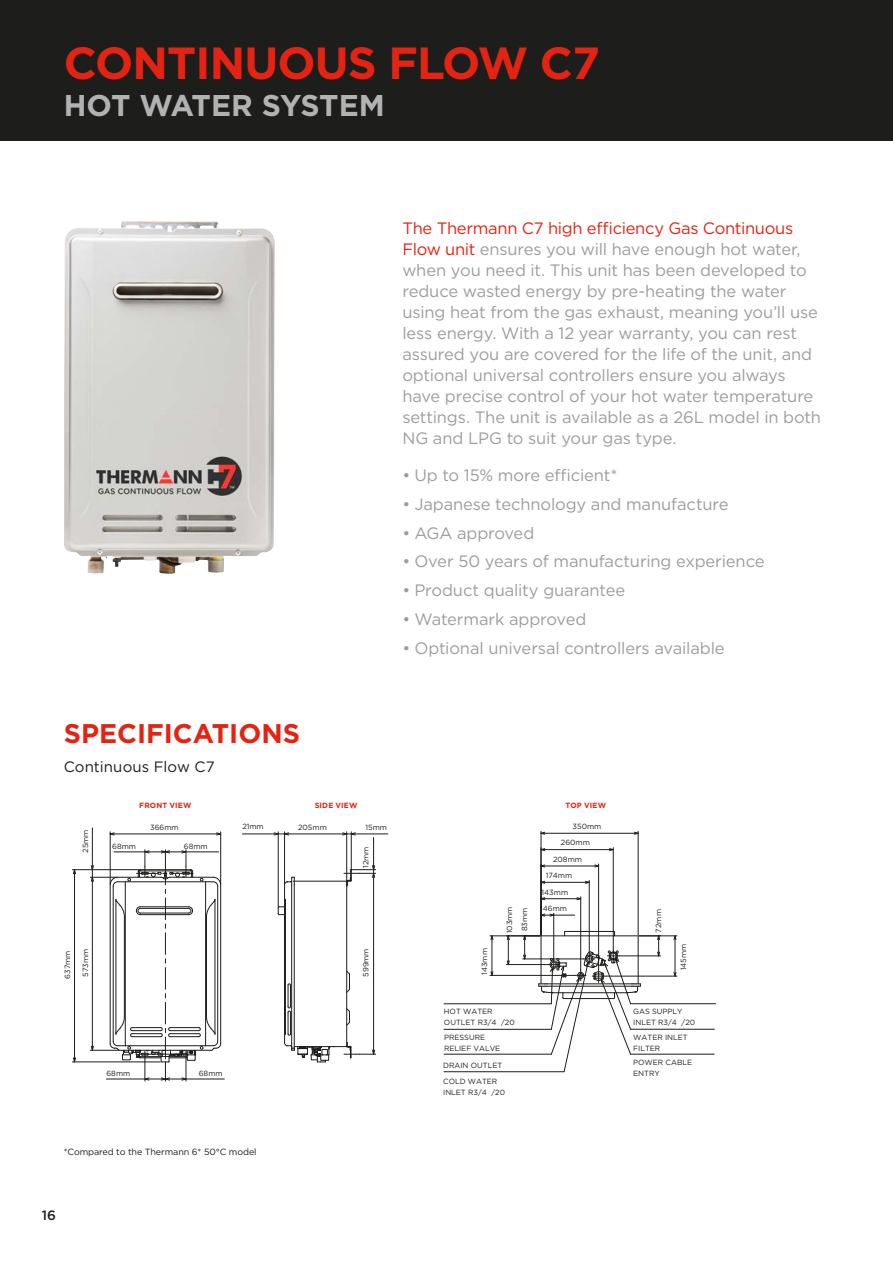
<style>
.page{position:relative;width:893px;height:1263px;background:#fff}
.page>*{position:absolute;margin:0;border:0;box-sizing:border-box;transform-origin:0 0}
.L2_Sub_head{font:700 45px "Gotham";letter-spacing:-.02em;color:#e42313}
.L2_Sub_head-2{font:700 30px "Gotham";letter-spacing:-.015em;color:#b3b2b2}
.L2_Sub_head-3{font:700 27px "Gotham";color:#e42313}
.X3{font:16.5px/21px "Gotham";letter-spacing:-.01em;color:#9d9d9c}
.L3_Body_breakout{font:16.5px "Gotham";letter-spacing:-.01em;color:#9d9d9c}
.L3_Body_breakout-2{font:15px "Gotham";letter-spacing:.005em;color:#1d1d1b}
.t1{font:500 13.5px "Gotham";color:#1d1d1b}
.t2{font:9px "Gotham";letter-spacing:-.01em;color:#1d1d1b}
.t3{font:7.5px/11.1px "Gotham";color:#1d1d1b}
.L3_Body_breakout-3{font:700 7.5px "Gotham";letter-spacing:.02em;color:#e42313}
.s1{color:#e42313}
</style>
<div class="page">
<div style="left:0;top:0;width:893px;height:141px;background:#1d1d1b"></div>
<hr style="left:294px;top:885px;width:1px;height:159px;background:#1d1d1b">
<svg style="left:347px;top:970px;width:3px;height:23px"></svg>
<svg style="left:347px;top:1008px;width:3px;height:18px"></svg>
<hr style="left:293px;top:881px;width:54px;height:1px;background:#1d1d1b">
<hr style="left:294px;top:1046px;width:52px;height:1px;background:#1d1d1b">
<hr style="left:346px;top:886px;width:1px;height:160px;background:#1d1d1b">
<hr style="left:291px;top:885px;width:1px;height:159px;background:#1d1d1b">
<hr style="left:284px;top:885px;width:1px;height:158px;background:#1d1d1b">
<hr style="left:285px;top:901px;width:1px;height:131px;background:#1d1d1b">
<svg style="left:284px;top:1042px;width:51px;height:21px"></svg>
<svg style="left:284px;top:877px;width:11px;height:8px"></svg>
<svg style="left:284px;top:983px;width:7px;height:52px"></svg>
<svg style="left:278px;top:899px;width:8px;height:18px"></svg>
<hr style="left:373px;top:837px;width:1px;height:217px;background:#1d1d1b">
<svg style="left:344px;top:1042px;width:32px;height:16px"></svg>
<svg style="left:344px;top:865px;width:32px;height:22px"></svg>
<hr style="left:351px;top:832px;width:1px;height:38px;background:#1d1d1b">
<hr style="left:346px;top:832px;width:1px;height:49px;background:#1d1d1b">
<svg style="left:342px;top:832px;width:14px;height:2px"></svg>
<hr style="left:242px;top:834px;width:146px;height:1px;background:#1d1d1b">
<hr style="left:278px;top:832px;width:1px;height:75px;background:#1d1d1b">
<hr style="left:284px;top:832px;width:1px;height:52px;background:#1d1d1b">
<svg style="left:274px;top:832px;width:15px;height:3px"></svg>
<hr style="left:74px;top:870px;width:1px;height:192px;background:#1d1d1b">
<hr style="left:72px;top:1062px;width:88px;height:1px;background:#1d1d1b">
<hr style="left:72px;top:869px;width:67px;height:1px;background:#1d1d1b">
<hr style="left:92px;top:828px;width:1px;height:42px;background:#1d1d1b">
<hr style="left:110px;top:834px;width:111px;height:1px;background:#1d1d1b">
<hr style="left:110px;top:832px;width:1px;height:52px;background:#1d1d1b">
<hr style="left:220px;top:832px;width:1px;height:52px;background:#1d1d1b">
<svg style="left:110px;top:832px;width:5px;height:3px"></svg>
<hr style="left:106px;top:1079px;width:118px;height:1px;background:#1d1d1b">
<svg style="left:90px;top:850px;width:131px;height:231px"></svg>
<hr style="left:492px;top:936px;width:1px;height:39px;background:#1d1d1b">
<hr style="left:490px;top:975px;width:85px;height:1px;background:#1d1d1b">
<hr style="left:490px;top:935px;width:50px;height:1px;background:#1d1d1b">
<svg style="left:490px;top:971px;width:3px;height:5px"></svg>
<svg style="left:490px;top:935px;width:3px;height:5px"></svg>
<hr style="left:506px;top:964px;width:42px;height:1px;background:#1d1d1b">
<svg style="left:507px;top:935px;width:3px;height:30px"></svg>
<hr style="left:675px;top:936px;width:1px;height:40px;background:#1d1d1b">
<hr style="left:639px;top:935px;width:38px;height:1px;background:#1d1d1b">
<hr style="left:605px;top:976px;width:72px;height:1px;background:#1d1d1b">
<svg style="left:673px;top:935px;width:4px;height:5px"></svg>
<svg style="left:673px;top:972px;width:4px;height:5px"></svg>
<hr style="left:541px;top:833px;width:97px;height:1px;background:#1d1d1b">
<hr style="left:541px;top:831px;width:1px;height:104px;background:#1d1d1b">
<hr style="left:638px;top:831px;width:1px;height:104px;background:#1d1d1b">
<svg style="left:540px;top:832px;width:5px;height:3px"></svg>
<svg style="left:634px;top:832px;width:5px;height:3px"></svg>
<hr style="left:541px;top:849px;width:72px;height:1px;background:#1d1d1b">
<hr style="left:613px;top:848px;width:1px;height:102px;background:#1d1d1b">
<svg style="left:540px;top:848px;width:5px;height:3px"></svg>
<svg style="left:609px;top:848px;width:5px;height:3px"></svg>
<hr style="left:541px;top:866px;width:58px;height:1px;background:#1d1d1b">
<hr style="left:598px;top:864px;width:1px;height:106px;background:#1d1d1b">
<hr style="left:541px;top:882px;width:48px;height:1px;background:#1d1d1b">
<hr style="left:589px;top:880px;width:1px;height:73px;background:#1d1d1b">
<svg style="left:585px;top:881px;width:5px;height:3px"></svg>
<hr style="left:541px;top:898px;width:40px;height:1px;background:#1d1d1b">
<hr style="left:580px;top:897px;width:1px;height:73px;background:#1d1d1b">
<svg style="left:576px;top:897px;width:5px;height:3px"></svg>
<hr style="left:631px;top:1054px;width:83px;height:1px;background:#1d1d1b">
<hr style="left:444px;top:1054px;width:107px;height:1px;background:#1d1d1b">
<hr style="left:444px;top:1071px;width:120px;height:1px;background:#1d1d1b">
<hr style="left:444px;top:1029px;width:107px;height:1px;background:#1d1d1b">
<hr style="left:444px;top:1003px;width:107px;height:1px;background:#1d1d1b">
<hr style="left:631px;top:1003px;width:84px;height:1px;background:#1d1d1b">
<svg style="left:523px;top:913px;width:138px;height:159px"></svg>
<hr style="left:631px;top:1029px;width:83px;height:1px;background:#1d1d1b">
<img style="left:64px;top:221px;width:211px;height:353px">
<p class="L2_Sub_head" style="left:64px;top:33px;width:538px">CONTINUOUS FLOW C7</p>
<p class="L2_Sub_head-2" style="left:64px;top:86px;width:323px">HOT WATER SYSTEM</p>
<p class="X3" style="left:402px;top:217px;width:420px"><span class="s1">The Thermann C7 high efficiency Gas Continuous Flow unit</span> ensures you will have enough hot water, when you need it. This unit has been developed to reduce wasted energy by pre-heating the water using heat from the gas exhaust, meaning you’ll use less energy. With a 12 year warranty, you can rest assured you are covered for the life of the unit, and optional universal controllers ensure you always have precise control of your hot water temperature settings. The unit is available as a 26L model in both NG and LPG to suit your gas type.</p>
<p class="L3_Body_breakout" style="left:402px;top:465px;width:217px">• Up to 15% more efficient*</p>
<p class="L3_Body_breakout" style="left:402px;top:493px;width:328px">• Japanese technology and manufacture</p>
<p class="L3_Body_breakout" style="left:402px;top:522px;width:133px">• AGA approved</p>
<p class="L3_Body_breakout" style="left:402px;top:551px;width:364px">• Over 50 years of manufacturing experience</p>
<p class="L3_Body_breakout" style="left:402px;top:580px;width:224px">• Product quality guarantee</p>
<p class="L3_Body_breakout" style="left:402px;top:609px;width:186px">• Watermark approved</p>
<p class="L3_Body_breakout" style="left:402px;top:637px;width:324px">• Optional universal controllers available</p>
<p class="L2_Sub_head-3" style="left:64px;top:715px;width:238px">SPECIFICATIONS</p>
<p class="L3_Body_breakout-2" style="left:64px;top:757px;width:152px">Continuous Flow C7</p>
<p class="t3" style="left:80px;top:853px;width:25px;rotate:-90deg">25mm</p>
<p class="t3" style="left:62px;top:979px;width:30px;rotate:-90deg">637mm</p>
<p class="t3" style="left:80px;top:977px;width:29px;rotate:-90deg">573mm</p>
<p class="L3_Body_breakout-3" style="left:139px;top:800px;width:54px">FRONT VIEW</p>
<p class="L3_Body_breakout-3" style="left:315px;top:800px;width:44px">SIDE VIEW</p>
<p class="L3_Body_breakout-3" style="left:566px;top:800px;width:42px">TOP VIEW</p>
<p class="t3" style="left:150px;top:821px;width:30px">366mm</p>
<p class="t3" style="left:112px;top:840px;width:25px">68mm</p>
<p class="t3" style="left:184px;top:840px;width:25px">68mm</p>
<p class="t3" style="left:242px;top:821px;width:23px">21mm</p>
<p class="t3" style="left:298px;top:821px;width:30px">205mm</p>
<p class="t3" style="left:366px;top:822px;width:23px">15mm</p>
<p class="t3" style="left:360px;top:868px;width:23px;rotate:-90deg">12mm</p>
<p class="t3" style="left:360px;top:977px;width:30px;rotate:-90deg">599mm</p>
<p class="t3" style="left:479px;top:975px;width:28px;rotate:-90deg">143mm</p>
<p class="t3" style="left:502px;top:933px;width:28px;line-height:14.9px;rotate:-90deg">103mm<br>83mm</p>
<p class="t3" style="left:573px;top:821px;width:30px">350mm</p>
<p class="t3" style="left:561px;top:837px;width:30px">260mm</p>
<p class="t3" style="left:553px;top:853px;width:30px">208mm</p>
<p class="t3" style="left:546px;top:870px;width:28px">174mm</p>
<p class="t3" style="left:542px;top:886px;width:28px">143mm</p>
<p class="t3" style="left:543px;top:902px;width:26px">46mm</p>
<p class="t3" style="left:653px;top:932px;width:25px;rotate:-90deg">72mm</p>
<p class="t3" style="left:678px;top:970px;width:28px;rotate:-90deg">145mm</p>
<p class="t3" style="left:106px;top:1067px;width:25px">68mm</p>
<p class="t3" style="left:199px;top:1067px;width:25px">68mm</p>
<p class="t3" style="left:444px;top:1005px;width:72px">HOT WATER<br>OUTLET R3/4 /20</p>
<p class="t3" style="left:633px;top:1005px;width:63px">GAS SUPPLY<br>INLET R3/4 /20</p>
<p class="t3" style="left:633px;top:1032px;width:56px">WATER INLET<br>FILTER</p>
<p class="t3" style="left:444px;top:1032px;width:58px">PRESSURE<br>RELIEF VALVE</p>
<p class="t3" style="left:443px;top:1057px;width:61px;line-height:15.5px">DRAIN OUTLET<br>COLD WATER</p>
<p class="t3" style="left:443px;top:1086px;width:63px">INLET R3/4 /20</p>
<p class="t3" style="left:633px;top:1057px;width:60px">POWER CABLE<br>ENTRY</p>
<p class="t2" style="left:64px;top:1146px;width:194px">*Compared to the Thermann 6* 50°C model</p>
<p class="t1" style="left:42px;top:1207px;width:16px">16</p>
</div>
